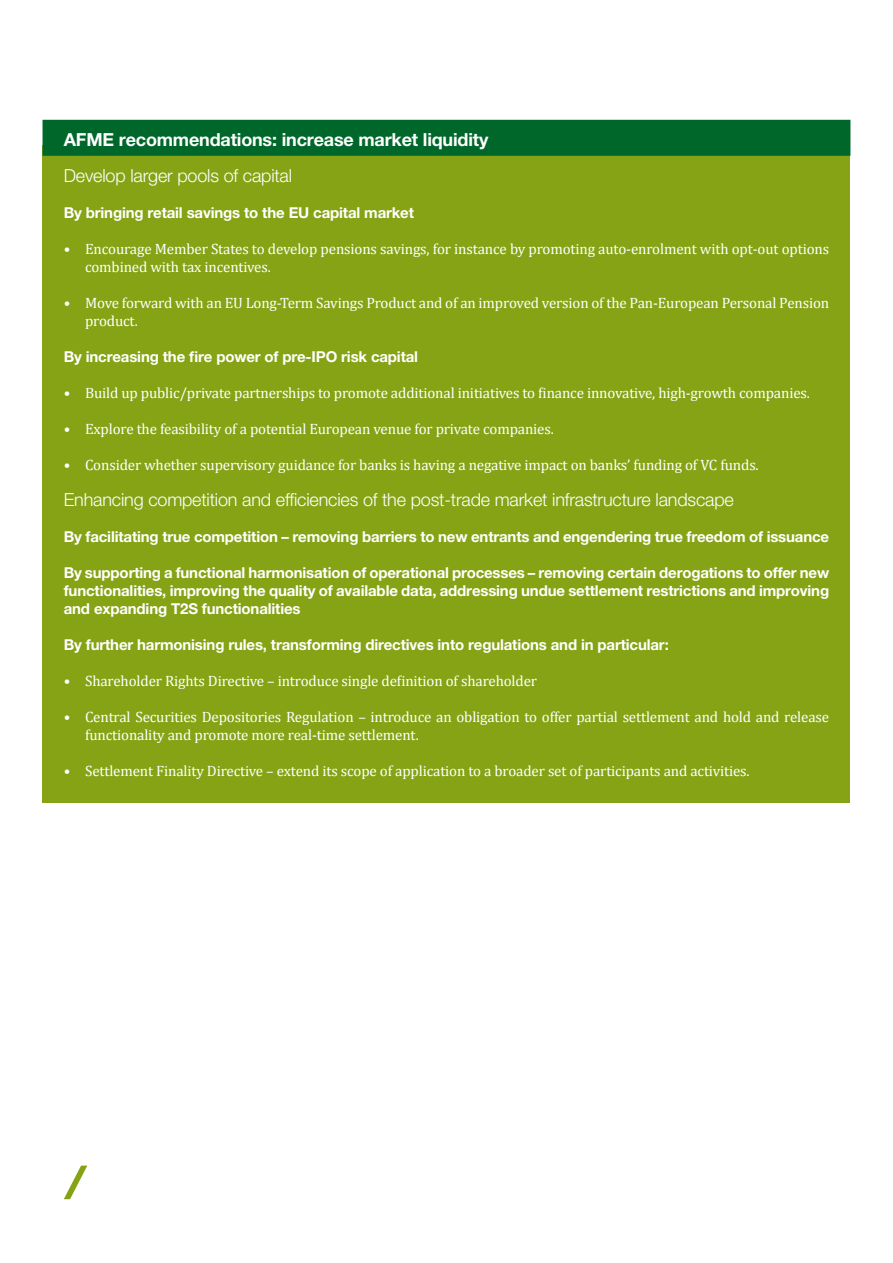
<style>
.page{position:relative;width:893px;height:1263px;background:#fff}
.page>*{position:absolute;margin:0;border:0;box-sizing:border-box;transform-origin:0 0}
.t1{font:300 18px "Helvetica Neue LT Pro";letter-spacing:-.01em;color:#fff}
.t2{font:700 18px "Helvetica Neue LT Pro";letter-spacing:-.01em;color:#fff}
.t3{font:15px/18px "Cambria";letter-spacing:-.01em;color:#fff}
.t4{font:700 15px/18px "Helvetica Neue LT Pro";letter-spacing:-.01em;color:#fff;text-align:justify}
</style>
<div class="page">
<svg style="left:64px;top:1165px;width:23px;height:34px"></svg>
<div style="left:43px;top:146px;width:807px;height:657px;background:#86a315"></div>
<div style="left:43px;top:120px;width:807px;height:36px;background:#00672b"></div>
<p class="t2" style="left:64px;top:128px;width:426px">AFME recommendations: increase market liquidity</p>
<p class="t1" style="left:64px;top:164px;width:230px">Develop larger pools of capital</p>
<p class="t4" style="left:64px;top:203px;width:352px">By bringing retail savings to the EU capital market</p>
<p class="t3" style="left:85px;top:239px;width:746px;text-indent:-21px">• Encourage Member States to develop pensions savings, for instance by promoting auto-enrolment with opt-out options combined with tax incentives.</p>
<p class="t3" style="left:85px;top:293px;width:746px;text-indent:-21px">• Move forward with an EU Long-Term Savings Product and of an improved version of the Pan-European Personal Pension product.</p>
<p class="t4" style="left:64px;top:347px;width:356px">By increasing the fire power of pre-IPO risk capital</p>
<p class="t3" style="left:64px;top:383px;width:748px">• Build up public/private partnerships to promote additional initiatives to finance innovative, high-growth companies.</p>
<p class="t3" style="left:64px;top:419px;width:491px">• Explore the feasibility of a potential European venue for private companies.</p>
<p class="t3" style="left:64px;top:455px;width:696px">• Consider whether supervisory guidance for banks is having a negative impact on banks’ funding of VC funds.</p>
<p class="t1" style="left:64px;top:488px;width:671px">Enhancing competition and efficiencies of the post-trade market infrastructure landscape</p>
<p class="t4" style="left:64px;top:527px;width:767px">By facilitating true competition – removing barriers to new entrants and engendering true freedom of issuance</p>
<p class="t4" style="left:64px;top:563px;width:767px">By supporting a functional harmonisation of operational processes – removing certain derogations to offer new functionalities, improving the quality of available data, addressing undue settlement restrictions and improving and expanding T2S functionalities</p>
<p class="t4" style="left:64px;top:635px;width:607px">By further harmonising rules, transforming directives into regulations and in particular:</p>
<p class="t3" style="left:64px;top:671px;width:475px">• Shareholder Rights Directive – introduce single definition of shareholder</p>
<p class="t3" style="left:85px;top:707px;width:746px;text-indent:-21px">• Central Securities Depositories Regulation – introduce an obligation to offer partial settlement and hold and release functionality and promote more real-time settlement.</p>
<p class="t3" style="left:64px;top:761px;width:687px">• Settlement Finality Directive – extend its scope of application to a broader set of participants and activities.</p>
</div>
